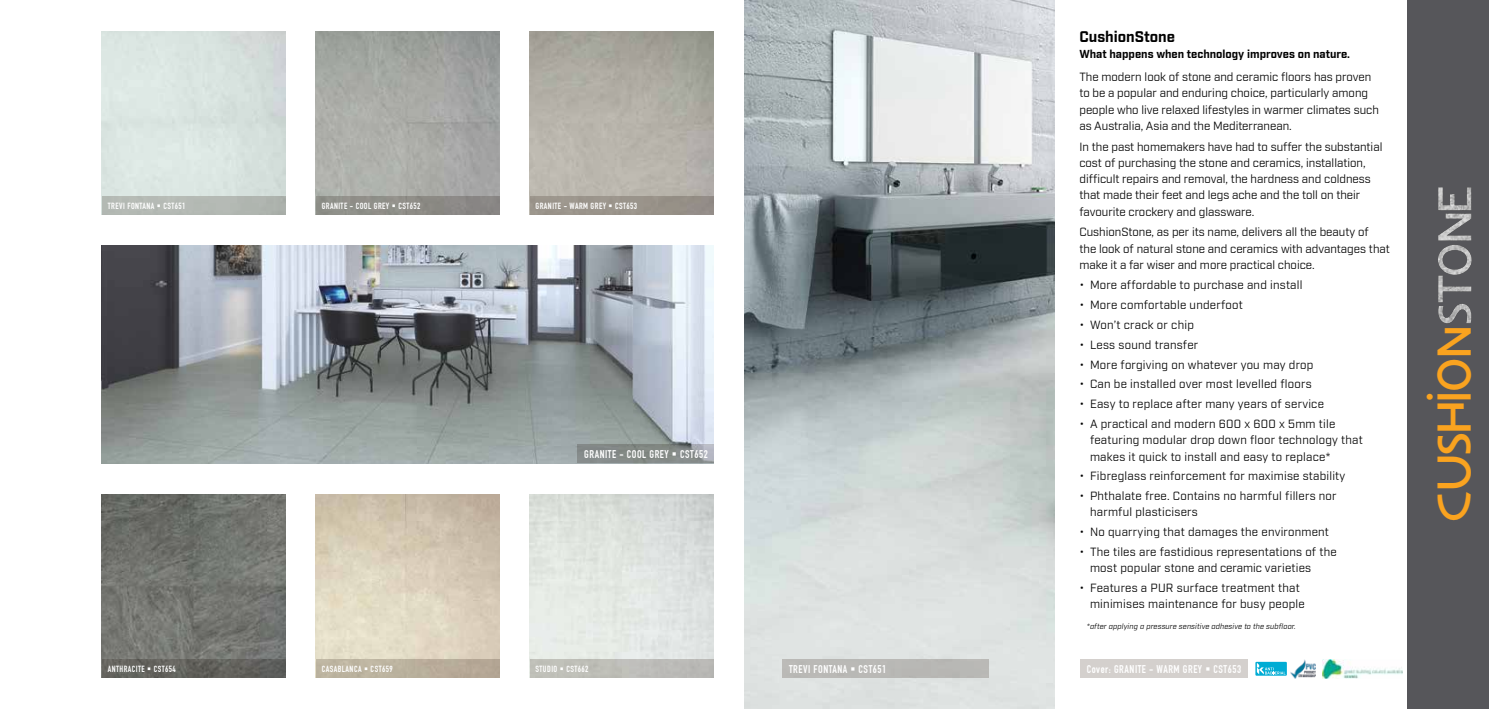
<style>
.page{position:relative;width:1489px;height:709px;background:#fff}
.page>*{position:absolute;margin:0;border:0;box-sizing:border-box;transform-origin:0 0}
.t1{font:47.12px "Ch.Vladica";color:#faa31f}
.t2{font:700 15px "Industry";color:#000}
.t3{font:11.5px/16.2px "Industry";letter-spacing:.005em;color:#000}
.t4{font:700 11.25px "Industry";color:#000}
.t5{font:700 11px "DIN Condensed";letter-spacing:.05em;color:#fff}
.t6{font:700 8.75px "DIN Condensed";letter-spacing:.05em;color:#fff}
.t7{font:italic 7.5px "Industry";letter-spacing:.02em;color:#000}
</style>
<div class="page">
<img style="left:102px;top:494px;width:184px;height:165px">
<img style="left:316px;top:31px;width:183px;height:165px">
<img style="left:102px;top:246px;width:611px;height:217px">
<div style="left:102px;top:196px;width:184px;height:19px;background:#b4b9b4"></div>
<div style="left:529px;top:659px;width:184px;height:19px;background:#bdbeb8"></div>
<div style="left:316px;top:196px;width:183px;height:19px;background:#8d8c87"></div>
<svg style="left:102px;top:659px;width:184px;height:19px;fill:#63615d"></svg>
<div style="left:529px;top:196px;width:184px;height:19px;background:#9a948b"></div>
<div style="left:316px;top:659px;width:183px;height:19px;background:#bab19d"></div>
<img style="left:744px;top:0;width:310px;height:709px">
<div style="left:781px;top:659px;width:207px;height:19px;background:#b8b8b5"></div>
<svg style="left:577px;top:444px;width:136px;height:19px;fill:#848a87"></svg>
<div style="left:1407px;top:0;width:81px;height:709px;background:#56565a"></div>
<img style="left:1438px;top:187px;width:33px;height:136px">
<svg style="left:1255px;top:662px;width:31px;height:13px"></svg>
<svg style="left:1256px;top:662px;width:29px;height:12px"></svg>
<div style="left:1079px;top:659px;width:168px;height:19px;background:#d4d0cd"></div>
<img style="left:1322px;top:660px;width:80px;height:18px">
<img style="left:1290px;top:659px;width:25px;height:19px">
<p class="t6" style="left:108px;top:200px;width:79px">TREVI FONTANA ▪ CST651</p>
<p class="t6" style="left:322px;top:200px;width:100px">GRANITE - COOL GREY ▪ CST652</p>
<p class="t6" style="left:535px;top:200px;width:103px">GRANITE - WARM GREY ▪ CST653</p>
<p class="t5" style="left:584px;top:448px;width:125px">GRANITE - COOL GREY ▪ CST652</p>
<p class="t6" style="left:108px;top:663px;width:70px">ANTHRACITE ▪ CST654</p>
<p class="t6" style="left:322px;top:663px;width:72px">CASABLANCA ▪ CST659</p>
<p class="t6" style="left:535px;top:663px;width:54px">STUDIO ▪ CST662</p>
<p class="t5" style="left:789px;top:662px;width:99px">TREVI FONTANA ▪ CST651</p>
<h2 class="t2" style="left:1079px;top:28px;width:97px">CushionStone</h2>
<p class="t4" style="left:1079px;top:47px;width:272px">What happens when technology improves on nature.</p>
<p class="t3" style="left:1079px;top:69px;width:301px">The modern look of stone and ceramic floors has proven to be a popular and enduring choice, particularly among people who live relaxed lifestyles in warmer climates such as Australia, Asia and the Mediterranean.</p>
<p class="t3" style="left:1079px;top:139px;width:304px">In the past homemakers have had to suffer the substantial cost of purchasing the stone and ceramics, installation, difficult repairs and removal, the hardness and coldness that made their feet and legs ache and the toll on their favourite crockery and glassware.</p>
<p class="t3" style="left:1079px;top:224px;width:312px">CushionStone, as per its name, delivers all the beauty of<br>the look of natural stone and ceramics with advantages that make it a far wiser and more practical choice.</p>
<p class="t3" style="left:1079px;top:277px;width:224px">• More affordable to purchase and install</p>
<p class="t3" style="left:1079px;top:297px;width:165px">• More comfortable underfoot</p>
<p class="t3" style="left:1079px;top:317px;width:116px">• Won’t crack or chip</p>
<p class="t3" style="left:1079px;top:337px;width:120px">• Less sound transfer</p>
<p class="t3" style="left:1079px;top:357px;width:235px">• More forgiving on whatever you may drop</p>
<p class="t3" style="left:1079px;top:376px;width:234px">• Can be installed over most levelled floors</p>
<p class="t3" style="left:1079px;top:396px;width:246px">• Easy to replace after many years of service</p>
<p class="t3" style="left:1089px;top:416px;width:274px;text-indent:-11px">• A practical and modern 600 x 600 x 5mm tile featuring modular drop down floor technology that makes it quick to install and easy to replace*</p>
<p class="t3" style="left:1079px;top:468px;width:267px">• Fibreglass reinforcement for maximise stability</p>
<p class="t3" style="left:1089px;top:488px;width:248px;text-indent:-11px">• Phthalate free. Contains no harmful fillers nor harmful plasticisers</p>
<p class="t3" style="left:1079px;top:524px;width:251px">• No quarrying that damages the environment</p>
<p class="t3" style="left:1089px;top:544px;width:248px;text-indent:-11px">• The tiles are fastidious representations of the most popular stone and ceramic varieties</p>
<p class="t3" style="left:1089px;top:580px;width:216px;text-indent:-11px">• Features a PUR surface treatment that minimises maintenance for busy people</p>
<p class="t7" style="left:1086px;top:622px;width:210px">*after applying a pressure sensitive adhesive to the subfloor.</p>
<p class="t5" style="left:1086px;top:662px;width:156px">Cover: GRANITE - WARM GREY ▪ CST653</p>
<h1 class="t1" style="left:1425px;top:521px;width:197px;rotate:-90deg">cushion</h1>
</div>
